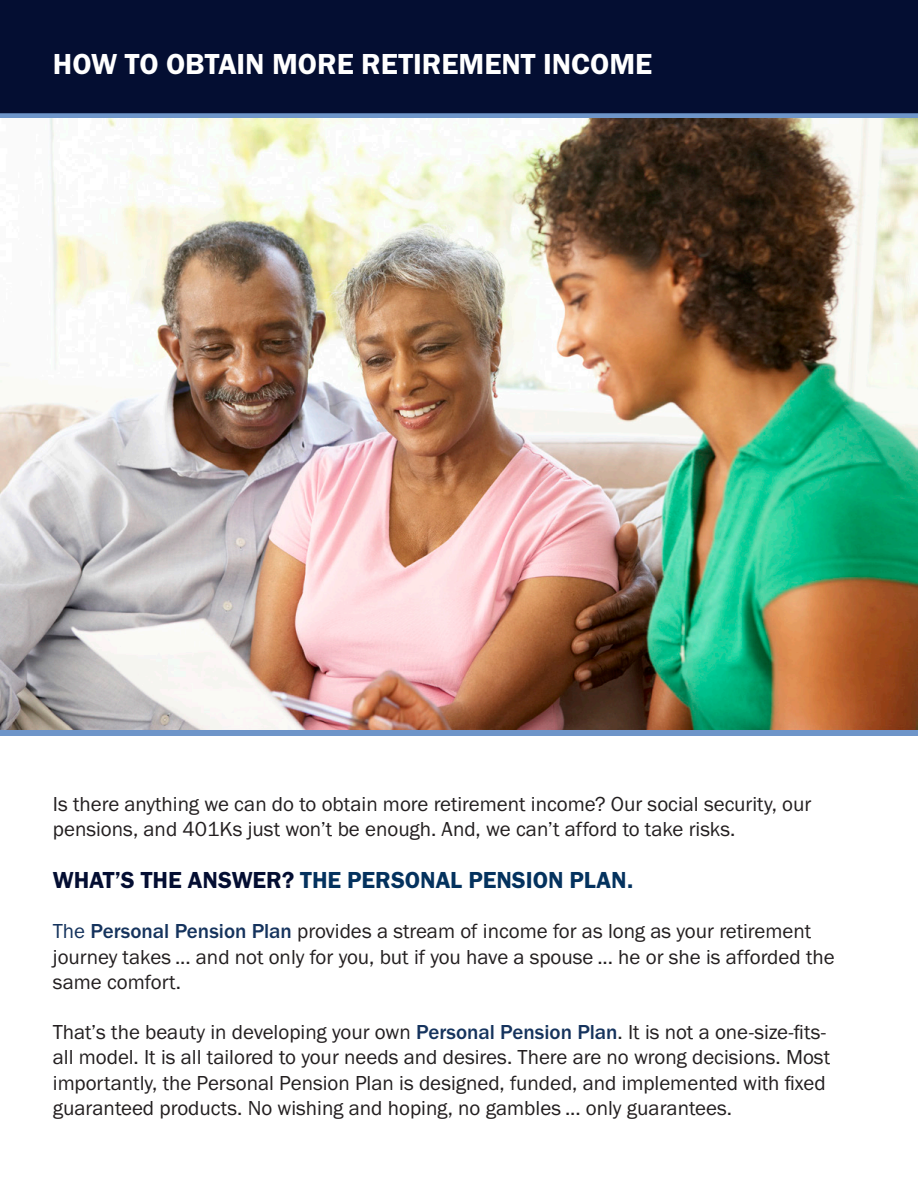
<style>
.page{position:relative;width:918px;height:1188px;background:#fff}
.page>*{position:absolute;margin:0;border:0;box-sizing:border-box;transform-origin:0 0}
.t1{font:30px "Franklin Gothic URW Dem";color:#fff}
.t2{font:24px "Franklin Gothic URW Dem";color:#04325e}
.t3{font:21px/25.2px "Franklin Gothic URW Boo";color:#231f20}
.s1{color:#040e32}
.s2{color:#15335d}
.s3{font-family:"Franklin Gothic URW";font-weight:500;color:#15335d}
</style>
<div class="page">
<div style="left:0;top:0;width:918px;height:119px;background:#040e32"></div>
<img style="left:0;top:119px;width:918px;height:611px">
<div style="left:0;top:730px;width:918px;height:6px;background:#6e95c9"></div>
<p class="t1" style="left:53px;top:46px;width:601px">HOW TO OBTAIN MORE RETIREMENT INCOME</p>
<p class="t3" style="left:53px;top:791px;width:760px">Is there anything we can do to obtain more retirement income? Our social security, our pensions, and 401Ks just won’t be enough. And, we can’t afford to take risks.</p>
<p class="t2" style="left:53px;top:865px;width:582px"><span class="s1">WHAT’S THE ANSWER?</span> THE PERSONAL PENSION PLAN.</p>
<p class="t3" style="left:53px;top:918px;width:783px"><span class="s2">The</span> <span class="s3">Personal Pension Plan</span> provides a stream of income for as long as your retirement journey takes ... and not only for you, but if you have a spouse ... he or she is afforded the same comfort.</p>
<p class="t3" style="left:53px;top:1019px;width:779px">That’s the beauty in developing your own <span class="s3">Personal Pension Plan</span>. It is not a one-size-fits&shy;all model. It is all tailored to your needs and desires. There are no wrong decisions. Most importantly, the Personal Pension Plan is designed, funded, and implemented with fixed guaranteed products. No wishing and hoping, no gambles ... only guarantees.</p>
</div>
